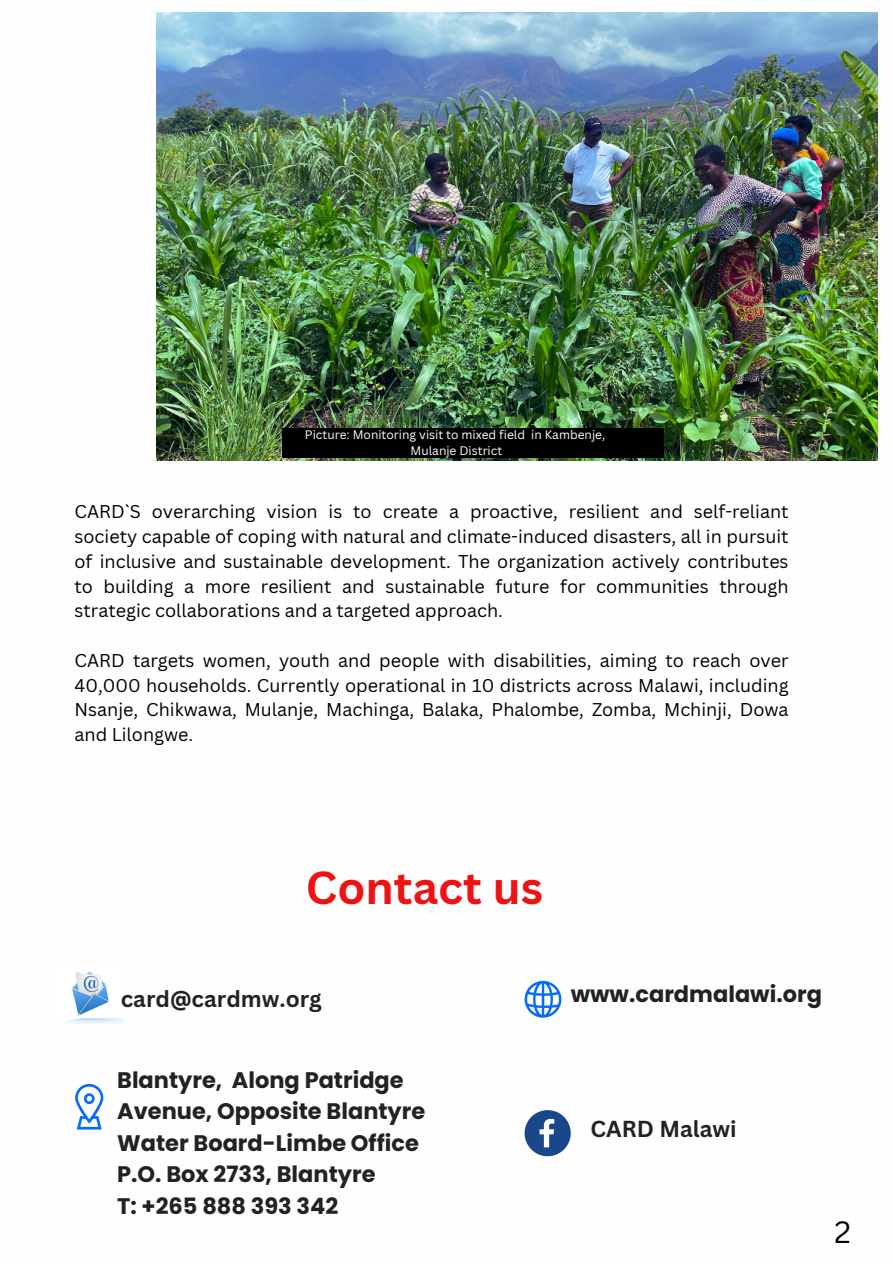
<style>
.page{position:relative;width:893px;height:1264px;background:#fff}
.page>*{position:absolute;margin:0;border:0;box-sizing:border-box;transform-origin:0 0}
.t1{font:700 45px "Canva Sans";color:#ef1212}
.t2{font:30px "Canva Sans";color:#000}
.t3{font:700 22.5px/31.5px "Poppins";color:#222}
.t4{font:700 22.5px "Canva Sans";color:#222}
.t5{font:18px/24.8px "Canva Sans";color:#000;text-align:justify}
.t6{font:12px "Canva Sans";color:#fff}
</style>
<div class="page">
<svg style="left:524px;top:980px;width:37px;height:37px"></svg>
<svg style="left:75px;top:1083px;width:28px;height:46px"></svg>
<img style="left:63px;top:971px;width:60px;height:52px">
<svg style="left:524px;top:1110px;width:46px;height:46px"></svg>
<img style="left:157px;top:13px;width:720px;height:447px">
<div style="left:282px;top:429px;width:381px;height:29px;background:#000"></div>
<p class="t6" style="left:305px;top:426px;width:302px">Picture: Monitoring visit to mixed field in Kambenje,</p>
<p class="t6" style="left:410px;top:442px;width:93px">Mulanje District</p>
<p class="t5" style="left:74px;top:499px;width:715px">CARD`S overarching vision is to create a proactive, resilient and self-reliant society capable of coping with natural and climate-induced disasters, all in pursuit of inclusive and sustainable development. The organization actively contributes to building a more resilient and sustainable future for communities through strategic collaborations and a targeted approach.</p>
<p class="t5" style="left:74px;top:647px;width:715px">CARD targets women, youth and people with disabilities, aiming to reach over 40,000 households. Currently operational in 10 districts across Malawi, including Nsanje, Chikwawa, Mulanje, Machinga, Balaka, Phalombe, Zomba, Mchinji, Dowa and Lilongwe.</p>
<p class="t1" style="left:306px;top:856px;width:238px">Contact us</p>
<p class="t4" style="left:121px;top:983px;width:202px">card@cardmw.org</p>
<p class="t3" style="left:117px;top:1064px;width:309px">Blantyre, Along Patridge<br>Avenue, Opposite Blantyre<br>Water Board-Limbe Office</p>
<p class="t3" style="left:117px;top:1158px;width:260px">P.O. Box 2733, Blantyre</p>
<p class="t3" style="left:117px;top:1190px;width:223px">T: +265 888 393 342</p>
<p class="t3" style="left:570px;top:978px;width:253px">www.cardmalawi.org</p>
<p class="t4" style="left:590px;top:1113px;width:148px">CARD Malawi</p>
<p class="t2" style="left:834px;top:1211px;width:18px">2</p>
</div>
